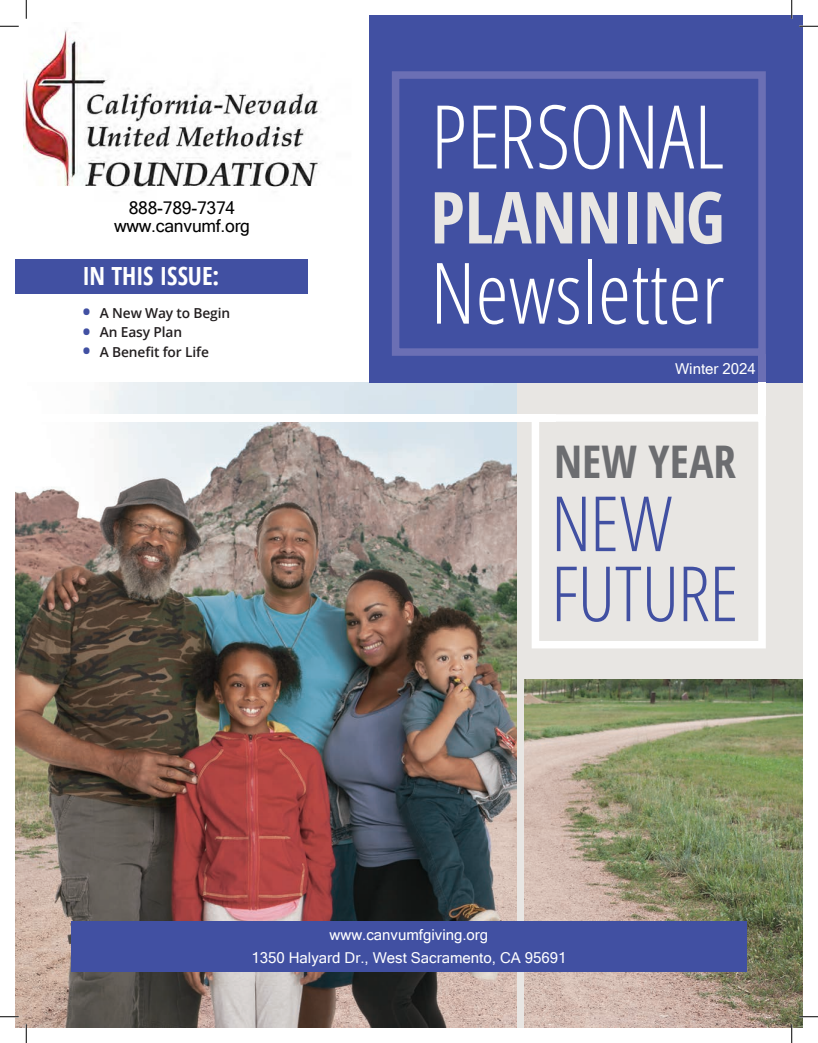
<style>
.page{position:relative;width:818px;height:1043px;background:#fff}
.page>*{position:absolute;margin:0;border:0;box-sizing:border-box;transform-origin:0 0}
.t1{font:300 condensed 88px "Open Sans";letter-spacing:-.005em;color:#fff}
.t2{font:300 condensed 84.75px "Open Sans";color:#fff}
.t3{font:300 condensed 76.25px/70px "Open Sans";letter-spacing:-.005em;color:#4150a2}
.t4{font:700 condensed 71.62px "Open Sans";color:#e8e6e3}
.t5{font:700 condensed 45px "Open Sans";letter-spacing:.005em;color:#6c6d70}
.t6{font:700 condensed 25px "Open Sans";letter-spacing:-.005em;color:#fff}
.t7{font:17.5px/17.5px "Microsoft Sans Serif";letter-spacing:-.015em;color:#000;text-align:center}
.t8{font:15px/23.2px "Microsoft Sans Serif";color:#fff;text-align:center}
.Body{font:600 13.75px "Open Sans";letter-spacing:-.01em;color:#231f20}
.s1{font-weight:700;font-stretch:condensed;font-size:22.5px;color:#4150a2}
</style>
<div class="page">
<div style="left:15px;top:382px;width:787px;height:646px;background:#e8e6e3"></div>
<img style="left:15px;top:382px;width:501px;height:645px">
<div style="left:369px;top:15px;width:433px;height:367px;background:#4150a2"></div>
<div style="left:15px;top:259px;width:293px;height:35px;background:#4150a2"></div>
<img style="left:524px;top:680px;width:278px;height:348px">
<div style="left:531px;top:414px;width:234px;height:234px;border:8px solid #fff"></div>
<div style="left:15px;top:414px;width:540px;height:7px;background:#fff"></div>
<div style="left:71px;top:921px;width:675px;height:50px;background:#4150a2"></div>
<div style="left:758px;top:354px;width:7px;height:28px;background:#6b6fb4"></div>
<div style="left:392px;top:71px;width:373px;height:285px;border:8px solid #6b6fb4"></div>
<div style="left:758px;top:382px;width:7px;height:34px;background:#fff"></div>
<svg style="left:0;top:25px;width:19px;height:2px"></svg>
<svg style="left:799px;top:25px;width:19px;height:2px"></svg>
<svg style="left:0;top:1015px;width:19px;height:2px"></svg>
<svg style="left:799px;top:1015px;width:19px;height:2px"></svg>
<svg style="left:25px;top:0;width:2px;height:19px"></svg>
<svg style="left:25px;top:1024px;width:2px;height:18px"></svg>
<svg style="left:791px;top:0;width:1px;height:19px"></svg>
<svg style="left:790px;top:1024px;width:2px;height:18px"></svg>
<img style="left:23px;top:30px;width:298px;height:163px">
<p class="t7" style="left:114px;top:199px;width:137px">888-789-7374 www.canvumf.org</p>
<p class="t6" style="left:82px;top:259px;width:138px">IN THIS ISSUE:</p>
<p class="Body" style="left:82px;top:303px;width:149px"><span class="s1">•</span> A New Way to Begin</p>
<p class="Body" style="left:82px;top:323px;width:101px"><span class="s1">•</span> An Easy Plan</p>
<p class="Body" style="left:82px;top:342px;width:128px"><span class="s1">•</span> A Benefit for Life</p>
<p class="t1" style="left:430px;top:77px;width:295px">PERSONAL</p>
<p class="t4" style="left:430px;top:167px;width:296px">PLANNING</p>
<p class="t2" style="left:430px;top:235px;width:296px">Newsletter</p>
<p class="t8" style="left:675px;top:357px;width:82px">Winter 2024</p>
<p class="t5" style="left:554px;top:430px;width:183px">NEW YEAR</p>
<p class="t3" style="left:551px;top:486px;width:189px">NEW<br>FUTURE</p>
<p class="t8" style="left:251px;top:923px;width:316px">www.canvumfgiving.org<br>1350 Halyard Dr., West Sacramento, CA 95691</p>
</div>
